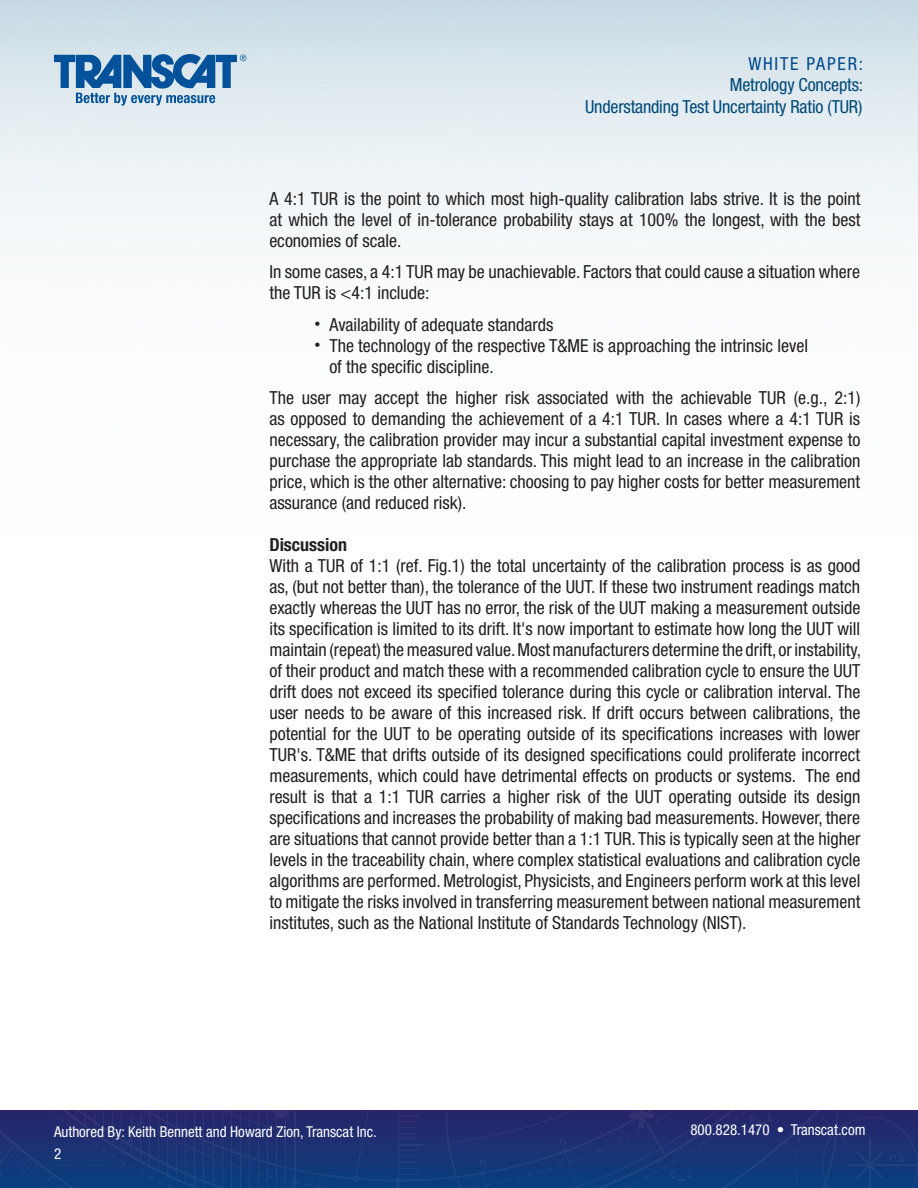
<style>
.page{position:relative;width:918px;height:1188px;background:#fff}
.page>*{position:absolute;margin:0;border:0;box-sizing:border-box;transform-origin:0 0}
.t1{font:condensed 18px/21px "Helvetica Neue";color:#231f20;text-align:justify}
.t2{font:condensed 18px/21.6px "Helvetica Neue";letter-spacing:-.01em;color:#004978;text-align:right}
.t3{font:condensed 18px "Helvetica Neue";letter-spacing:.1em;color:#004a8d}
.t4{font:700 condensed 18px "Helvetica Neue";color:#231f20}
.t5{font:condensed 15px "Helvetica Neue";color:#fff}
.s1{font-size:12px}
</style>
<div class="page">
<svg style="left:0;top:0;width:918px;height:234px"></svg>
<svg style="left:0;top:1110px;width:918px;height:78px;background:#1a3274"></svg>
<p class="t3" style="left:748px;top:53px;width:116px">WHITE PAPER:</p>
<p class="t2" style="left:585px;top:74px;width:280px">Metrology Concepts:<br>Understanding Test Uncertainty Ratio (TUR)</p>
<p class="t1" style="left:269px;top:188px;width:593px">A 4:1 TUR is the point to which most high-quality calibration labs strive. It is the point at which the level of in-tolerance probability stays at 100% the longest, with the best economies of scale.</p>
<p class="t1" style="left:269px;top:261px;width:592px">In some cases, a 4:1 TUR may be unachievable. Factors that could cause a situation where the TUR is &lt;4:1 include:</p>
<p class="t1" style="left:314px;top:314px;width:241px"><span class="s1">•</span> Availability of adequate standards</p>
<p class="t1" style="left:329px;top:335px;width:480px;text-indent:-15px"><span class="s1">•</span> The technology of the respective T&amp;ME is approaching the intrinsic level of the specific discipline.</p>
<p class="t1" style="left:269px;top:387px;width:593px">The user may accept the higher risk associated with the achievable TUR (e.g., 2:1) as opposed to demanding the achievement of a 4:1 TUR. In cases where a 4:1 TUR is necessary, the calibration provider may incur a substantial capital investment expense to purchase the appropriate lab standards. This might lead to an increase in the calibration price, which is the other alternative: choosing to pay higher costs for better measurement assurance (and reduced risk).</p>
<p class="t4" style="left:269px;top:534px;width:79px">Discussion</p>
<p class="t1" style="left:269px;top:555px;width:593px">With a TUR of 1:1 (ref. Fig.1) the total uncertainty of the calibration process is as good as, (but not better than), the tolerance of the UUT. If these two instrument readings match exactly whereas the UUT has no error, the risk of the UUT making a measurement outside its specification is limited to its drift. It's now important to estimate how long the UUT will maintain (repeat) the measured value. Most manufacturers determine the drift, or instability, of their product and match these with a recommended calibration cycle to ensure the UUT drift does not exceed its specified tolerance during this cycle or calibration interval. The user needs to be aware of this increased risk. If drift occurs between calibrations, the potential for the UUT to be operating outside of its specifications increases with lower TUR's. T&amp;ME that drifts outside of its designed specifications could proliferate incorrect measurements, which could have detrimental effects on products or systems. The end result is that a 1:1 TUR carries a higher risk of the UUT operating outside its design specifications and increases the probability of making bad measurements. However, there are situations that cannot provide better than a 1:1 TUR. This is typically seen at the higher levels in the traceability chain, where complex statistical evaluations and calibration cycle algorithms are performed. Metrologist, Physicists, and Engineers perform work at this level to mitigate the risks involved in transferring measurement between national measurement institutes, such as the National Institute of Standards Technology (NIST).</p>
<p class="t5" style="left:54px;top:1123px;width:324px">Authored By: Keith Bennett and Howard Zion, Transcat Inc.</p>
<p class="t5" style="left:690px;top:1121px;width:177px">800.828.1470 • Transcat.com</p>
<p class="t5" style="left:54px;top:1145px;width:9px">2</p>
</div>
